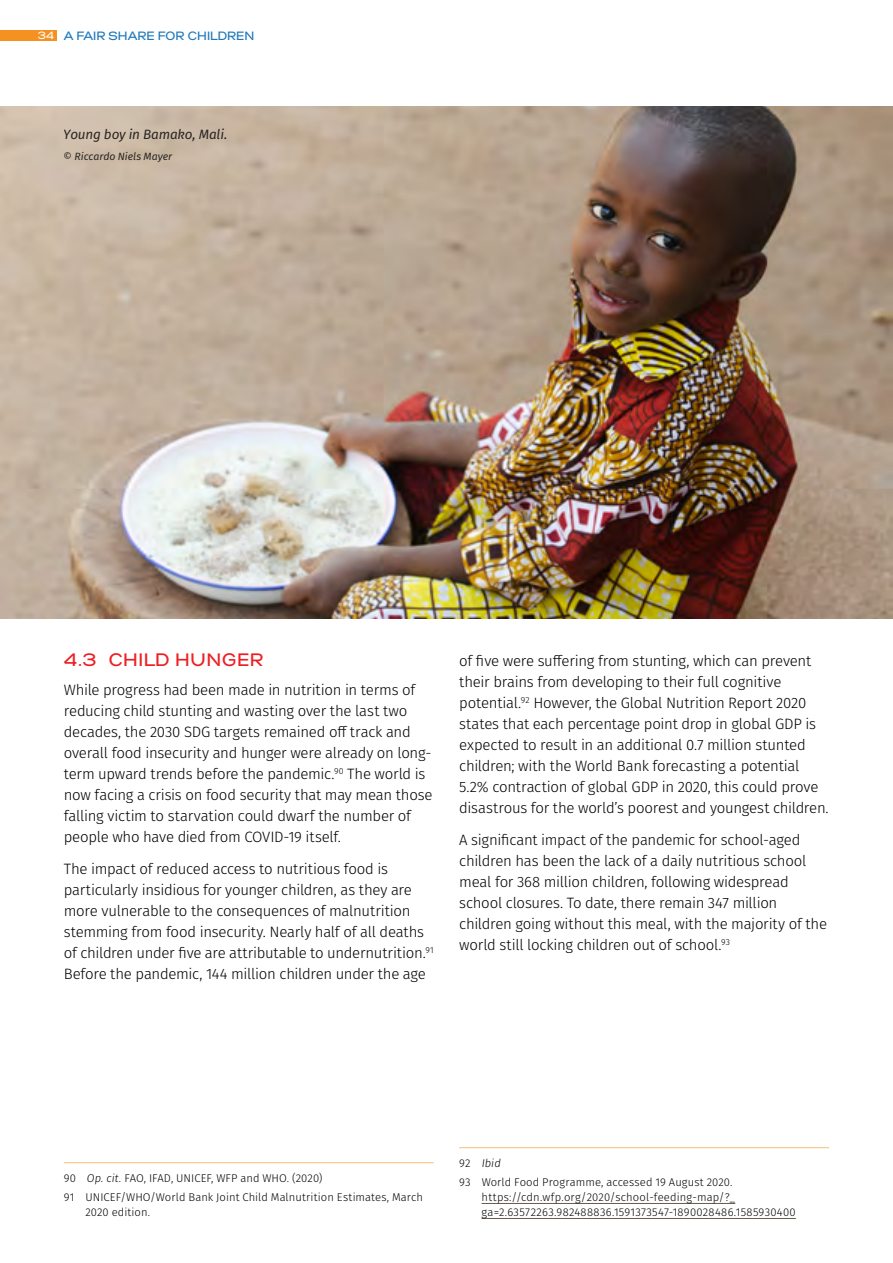
<style>
.page{position:relative;width:893px;height:1263px;background:#fff}
.page>*{position:absolute;margin:0;border:0;box-sizing:border-box;transform-origin:0 0}
.t1{font:18px "Gabriel Sans Medium";letter-spacing:.015em;color:#ed1f24}
.t2{font:300 15px/21px "Fira Sans";letter-spacing:-.02em;color:#000}
.t3{font:italic 13.5px "Fira Sans";letter-spacing:-.01em;color:#000}
.t4{font:12px "Gabriel Sans Medium";letter-spacing:-.01em;color:#1f78ba}
.t5{font:300 11.25px/19.2px "Fira Sans";letter-spacing:.015em;color:#000}
.t6{font:italic 10.5px "Fira Sans";color:#000}
.s1{font-size:10.5px;color:#fff}
.s2{font-style:italic}
</style>
<div class="page">
<div style="left:0;top:30px;width:56px;height:11px;background:#f59121"></div>
<hr style="left:64px;top:1162px;width:370px;height:1px;background:#f9bd7a">
<hr style="left:459px;top:1147px;width:370px;height:1px;background:#f9bd7a">
<hr style="left:482px;top:1203px;width:253px;height:1px;background:#665d4b">
<hr style="left:482px;top:1218px;width:314px;height:1px;background:#665d4b">
<img style="left:0;top:106px;width:892px;height:513px">
<p class="t4" style="left:38px;top:29px;width:218px"><span class="s1">34</span> A FAIR SHARE FOR CHILDREN</p>
<p class="t3" style="left:64px;top:124px;width:165px">Young boy in Bamako, Mali.</p>
<p class="t6" style="left:64px;top:148px;width:110px">© Riccardo Niels Mayer</p>
<p class="t1" style="left:64px;top:649px;width:201px">4.3 CHILD HUNGER</p>
<p class="t2" style="left:64px;top:679px;width:370px">While progress had been made in nutrition in terms of reducing child stunting and wasting over the last two decades, the 2030 SDG targets remained off track and overall food insecurity and hunger were already on long&shy;term upward trends before the pandemic.<sup>90</sup> The world is now facing a crisis on food security that may mean those falling victim to starvation could dwarf the number of people who have died from COVID-19 itself.</p>
<p class="t2" style="left:64px;top:858px;width:371px">The impact of reduced access to nutritious food is particularly insidious for younger children, as they are more vulnerable to the consequences of malnutrition stemming from food insecurity. Nearly half of all deaths of children under five are attributable to undernutrition.<sup>91<br></sup>Before the pandemic, 144 million children under the age</p>
<p class="t2" style="left:459px;top:650px;width:371px">of five were suffering from stunting, which can prevent their brains from developing to their full cognitive potential.<sup>92</sup> However, the Global Nutrition Report 2020 states that each percentage point drop in global GDP is expected to result in an additional 0.7 million stunted children; with the World Bank forecasting a potential 5.2% contraction of global GDP in 2020, this could prove disastrous for the world’s poorest and youngest children.</p>
<p class="t2" style="left:459px;top:829px;width:369px">A significant impact of the pandemic for school-aged children has been the lack of a daily nutritious school meal for 368 million children, following widespread school closures. To date, there remain 347 million children going without this meal, with the majority of the world still locking children out of school.<sup>93</sup></p>
<p class="t5" style="left:64px;top:1168px;width:361px">90 <span class="s2">Op. cit.</span> FAO, IFAD, UNICEF, WFP and WHO. (2020)<br>91 UNICEF/WHO/World Bank Joint Child Malnutrition Estimates, March</p>
<p class="t5" style="left:85px;top:1202px;width:66px">2020 edition.</p>
<p class="t5" style="left:459px;top:1153px;width:275px">92 <span class="s2">Ibid<br></span>93 World Food Programme, accessed 19 August 2020.</p>
<p class="t5" style="left:482px;top:1190px;width:316px;line-height:15px">https://cdn.wfp.org/2020/school-feeding-map/?_ ga=2.63572263.982488836.1591373547-1890028486.1585930400</p>
</div>
